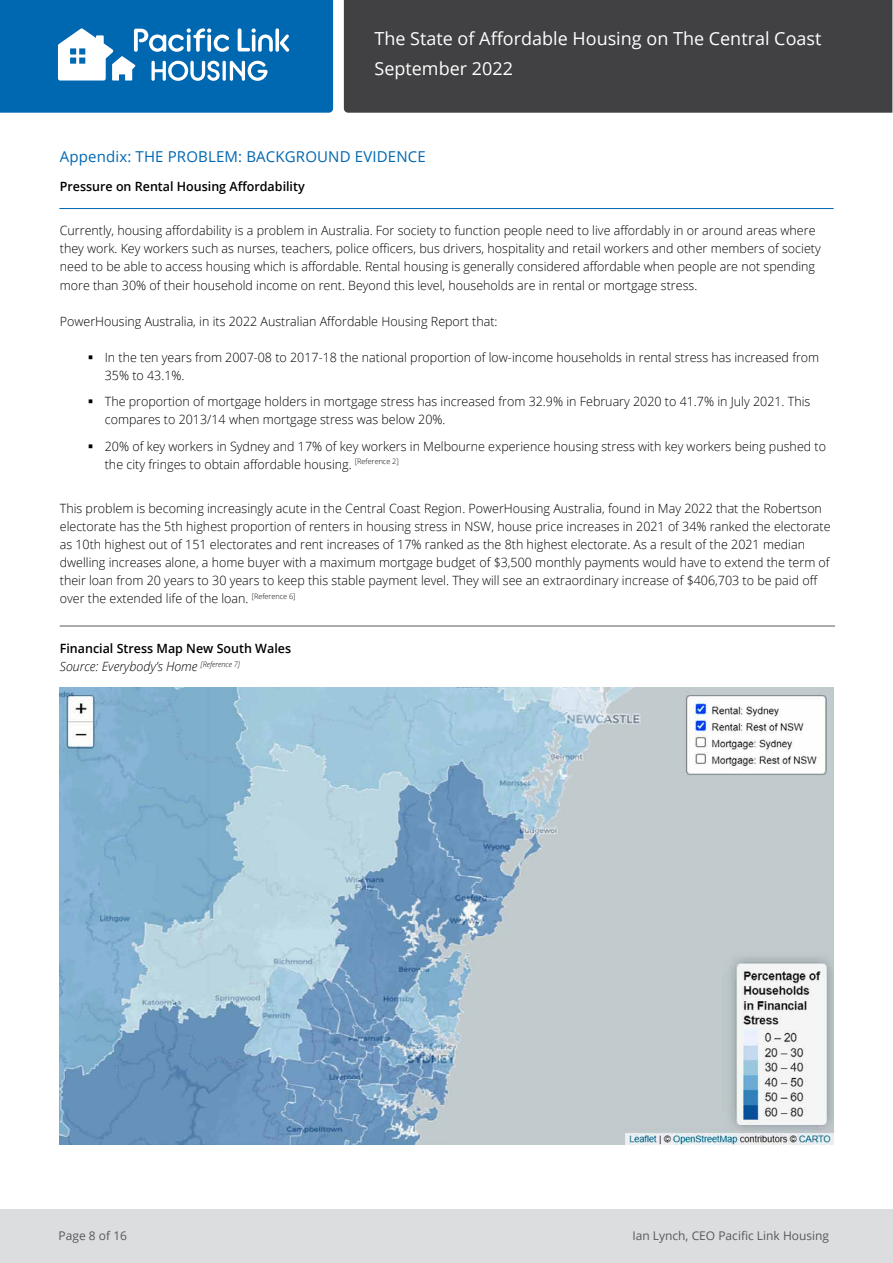
<style>
.page{position:relative;width:893px;height:1263px;background:#fff}
.page>*{position:absolute;margin:0;border:0;box-sizing:border-box;transform-origin:0 0}
.t1{font:18px/29.7px "Open Sans";color:#fff}
.t2{font:15px "Open Sans";letter-spacing:.01em;color:#0067b1}
.t3{font:300 12.75px/18px "Open Sans";color:#000}
.t4{font:600 12.75px/18px "Open Sans";color:#000}
.t5{font:12px "Open Sans";color:#58595b}
.s1{font-weight:300;font-style:italic}
</style>
<div class="page">
<hr style="left:60px;top:208px;width:773px;height:1px;background:#0067b1">
<hr style="left:60px;top:626px;width:775px;height:1px;background:#58595b">
<img style="left:60px;top:688px;width:773px;height:457px">
<div style="left:0;top:1209px;width:893px;height:54px;background:#dcddde"></div>
<div style="left:344px;top:0;width:548px;height:113px;background:#414042"></div>
<svg style="left:0;top:0;width:333px;height:113px;background:#247cbc"></svg>
<h1 class="t1" style="left:374px;top:23px;width:448px">The State of Affordable Housing on The Central Coast<br>September 2022</h1>
<p class="t2" style="left:60px;top:146px;width:367px">Appendix: THE PROBLEM: BACKGROUND EVIDENCE</p>
<p class="t4" style="left:60px;top:177px;width:246px">Pressure on Rental Housing Affordability</p>
<p class="t3" style="left:60px;top:221px;width:762px">Currently, housing affordability is a problem in Australia. For society to function people need to live affordably in or around areas where they work. Key workers such as nurses, teachers, police officers, bus drivers, hospitality and retail workers and other members of society need to be able to access housing which is affordable. Rental housing is generally considered affordable when people are not spending more than 30% of their household income on rent. Beyond this level, households are in rental or mortgage stress.</p>
<p class="t3" style="left:60px;top:312px;width:439px">PowerHousing Australia, in its 2022 Australian Affordable Housing Report that:</p>
<p class="t3" style="left:105px;top:348px;width:716px">In the ten years from 2007-08 to 2017-18 the national proportion of low-income households in rental stress has increased from<br>35% to 43.1%.</p>
<p class="t3" style="left:105px;top:392px;width:707px">The proportion of mortgage holders in mortgage stress has increased from 32.9% in February 2020 to 41.7% in July 2021. This compares to 2013/14 when mortgage stress was below 20%.</p>
<p class="t3" style="left:105px;top:437px;width:723px">20% of key workers in Sydney and 17% of key workers in Melbourne experience housing stress with key workers being pushed to the city fringes to obtain affordable housing. <sup>[Reference</sup> <sup>2]</sup></p>
<p class="t3" style="left:60px;top:499px;width:772px">This problem is becoming increasingly acute in the Central Coast Region. PowerHousing Australia, found in May 2022 that the Robertson electorate has the 5th highest proportion of renters in housing stress in NSW, house price increases in 2021 of 34% ranked the electorate as 10th highest out of 151 electorates and rent increases of 17% ranked as the 8th highest electorate. As a result of the 2021 median dwelling increases alone, a home buyer with a maximum mortgage budget of $3,500 monthly payments would have to extend the term of their loan from 20 years to 30 years to keep this stable payment level. They will see an extraordinary increase of $406,703 to be paid off over the extended life of the loan. <sup>[Reference</sup> <sup>6]</sup></p>
<p class="t4" style="left:60px;top:639px;width:233px">Financial Stress Map New South Wales<br><span class="s1">Source: Everybody’s Home</span> <sup>[Reference</sup> <sup>7]</sup></p>
<p class="t5" style="left:59px;top:1227px;width:70px">Page 8 of 16</p>
<p class="t5" style="left:632px;top:1227px;width:198px">Ian Lynch, CEO Pacific Link Housing</p>
</div>
